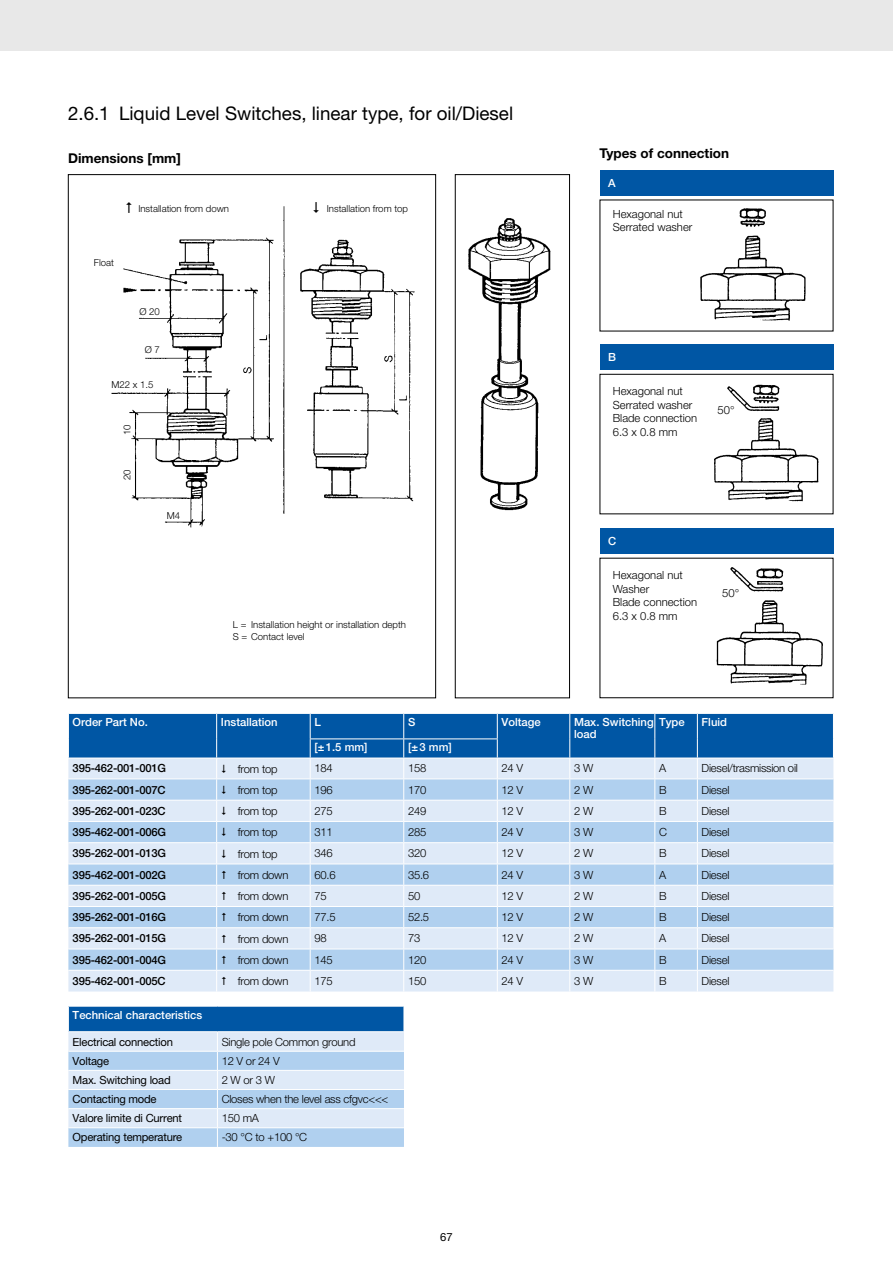
<style>
.page{position:relative;width:893px;height:1263px;background:#fff}
.page>*{position:absolute;margin:0;border:0;box-sizing:border-box;transform-origin:0 0}
.t1{font:18.75px "Helvetica Neue LT Std";color:#000}
.t2{font:700 13.5px "Helvetica Neue LT Std";color:#000}
.t3{font:300 11.25px "Helvetica Neue LT Std";letter-spacing:-.02em;color:#000}
.t4{font:500 11.25px "Helvetica Neue LT Std";letter-spacing:-.02em;color:#000}
.t5{font:300 11.25px/13.5px "Helvetica Neue LT Std";color:#000}
.t6{font:11.25px "Helvetica Neue LT Std";letter-spacing:-.02em;color:#000}
.t7{font:500 11.25px/12px "Helvetica Neue LT Std";color:#fff}
.t8{font:300 9.6px/12.1px "Helvetica Neue LT Std";color:#000}
</style>
<div class="page">
<img style="left:700px;top:208px;width:106px;height:113px">
<img style="left:714px;top:384px;width:105px;height:118px">
<div style="left:600px;top:374px;width:233px;height:140px;border:1px solid #000"></div>
<img style="left:111px;top:206px;width:304px;height:322px">
<div style="left:600px;top:170px;width:233px;height:25px;background:#0056a4"></div>
<div style="left:600px;top:528px;width:233px;height:25px;background:#0056a4"></div>
<div style="left:600px;top:344px;width:233px;height:26px;background:#0056a4"></div>
<img style="left:468px;top:218px;width:83px;height:293px">
<div style="left:455px;top:174px;width:115px;height:524px;border:1px solid #000"></div>
<img style="left:716px;top:567px;width:107px;height:118px">
<svg style="left:68px;top:1006px;width:336px;height:141px;background:#a7c7e6"></svg>
<hr style="left:68px;top:1031px;width:149px;height:1px;background:#fff">
<hr style="left:217px;top:1031px;width:187px;height:1px;background:#fff">
<div style="left:0;top:0;width:893px;height:51px;background:#e8e8e8"></div>
<svg style="left:126px;top:206px;width:6px;height:7px"></svg>
<svg style="left:314px;top:206px;width:5px;height:7px"></svg>
<svg style="left:68px;top:713px;width:766px;height:278px;background:#adcae8"></svg>
<h1 class="t1" style="left:68px;top:102px;width:447px">2.6.1 Liquid Level Switches, linear type, for oil/Diesel</h1>
<p class="t2" style="left:68px;top:150px;width:114px">Dimensions [mm]</p>
<p class="t8" style="left:94px;top:256px;width:22px">Float</p>
<p class="t8" style="left:138px;top:202px;width:92px">Installation from down</p>
<p class="t8" style="left:327px;top:202px;width:83px">Installation from top</p>
<p class="t8" style="left:139px;top:305px;width:22px">Ø 20</p>
<p class="t8" style="left:145px;top:343px;width:17px">Ø 7</p>
<p class="t8" style="left:111px;top:378px;width:44px">M22 x 1.5</p>
<p class="t8" style="left:121px;top:435px;width:12px;rotate:-90deg">10</p>
<p class="t8" style="left:121px;top:480px;width:12px;rotate:-90deg">20</p>
<p class="t8" style="left:167px;top:509px;width:15px">M4</p>
<p class="t8" style="left:233px;top:618px;width:175px">L = Installation height or installation depth<br>S = Contact level</p>
<p class="t2" style="left:600px;top:145px;width:131px">Types of connection</p>
<p class="t7" style="left:608px;top:176px;width:9px">A</p>
<p class="t5" style="left:613px;top:207px;width:81px">Hexagonal nut<br>Serrated washer</p>
<p class="t7" style="left:608px;top:351px;width:9px">B</p>
<p class="t5" style="left:613px;top:384px;width:86px">Hexagonal nut<br>Serrated washer<br>Blade connection<br>6.3 x 0.8 mm</p>
<p class="t3" style="left:718px;top:404px;width:19px">50°</p>
<p class="t7" style="left:608px;top:535px;width:10px">C</p>
<p class="t5" style="left:613px;top:568px;width:86px">Hexagonal nut<br>Washer<br>Blade connection<br>6.3 x 0.8 mm</p>
<p class="t3" style="left:722px;top:586px;width:19px">50°</p>
<p class="t7" style="left:73px;top:715px;width:77px">Order Part No.</p>
<p class="t7" style="left:221px;top:715px;width:58px">Installation</p>
<p class="t7" style="left:314px;top:715px;width:8px">L</p>
<p class="t7" style="left:408px;top:715px;width:9px">S</p>
<p class="t7" style="left:502px;top:715px;width:41px">Voltage</p>
<p class="t7" style="left:574px;top:715px;width:81px">Max. Switching load</p>
<p class="t7" style="left:659px;top:715px;width:27px">Type</p>
<p class="t7" style="left:702px;top:715px;width:27px">Fluid</p>
<p class="t7" style="left:314px;top:741px;width:55px">[±1.5 mm]</p>
<p class="t7" style="left:408px;top:741px;width:45px">[±3 mm]</p>
<p class="t4" style="left:73px;top:761px;width:95px">395-462-001-001G</p>
<p class="t3" style="left:238px;top:762px;width:41px">from top</p>
<p class="t3" style="left:314px;top:761px;width:20px">184</p>
<p class="t3" style="left:408px;top:761px;width:20px">158</p>
<p class="t3" style="left:502px;top:761px;width:23px">24 V</p>
<p class="t3" style="left:574px;top:761px;width:21px">3 W</p>
<p class="t3" style="left:659px;top:761px;width:9px">A</p>
<p class="t3" style="left:702px;top:761px;width:98px">Diesel/trasmission oil</p>
<p class="t4" style="left:73px;top:783px;width:94px">395-262-001-007C</p>
<p class="t3" style="left:238px;top:783px;width:41px">from top</p>
<p class="t3" style="left:314px;top:783px;width:20px">196</p>
<p class="t3" style="left:408px;top:783px;width:20px">170</p>
<p class="t3" style="left:502px;top:783px;width:23px">12 V</p>
<p class="t3" style="left:574px;top:783px;width:21px">2 W</p>
<p class="t3" style="left:659px;top:783px;width:9px">B</p>
<p class="t3" style="left:702px;top:783px;width:29px">Diesel</p>
<p class="t4" style="left:73px;top:804px;width:94px">395-262-001-023C</p>
<p class="t3" style="left:238px;top:804px;width:41px">from top</p>
<p class="t3" style="left:314px;top:804px;width:20px">275</p>
<p class="t3" style="left:408px;top:804px;width:20px">249</p>
<p class="t3" style="left:502px;top:804px;width:23px">12 V</p>
<p class="t3" style="left:574px;top:804px;width:21px">2 W</p>
<p class="t3" style="left:659px;top:804px;width:9px">B</p>
<p class="t3" style="left:702px;top:804px;width:29px">Diesel</p>
<p class="t4" style="left:73px;top:825px;width:95px">395-462-001-006G</p>
<p class="t3" style="left:238px;top:825px;width:41px">from top</p>
<p class="t3" style="left:314px;top:825px;width:20px">311</p>
<p class="t3" style="left:408px;top:825px;width:20px">285</p>
<p class="t3" style="left:502px;top:825px;width:23px">24 V</p>
<p class="t3" style="left:574px;top:825px;width:21px">3 W</p>
<p class="t3" style="left:659px;top:825px;width:9px">C</p>
<p class="t3" style="left:702px;top:825px;width:29px">Diesel</p>
<p class="t4" style="left:73px;top:847px;width:95px">395-262-001-013G</p>
<p class="t3" style="left:238px;top:847px;width:41px">from top</p>
<p class="t3" style="left:314px;top:846px;width:20px">346</p>
<p class="t3" style="left:408px;top:846px;width:20px">320</p>
<p class="t3" style="left:502px;top:846px;width:23px">12 V</p>
<p class="t3" style="left:574px;top:846px;width:21px">2 W</p>
<p class="t3" style="left:659px;top:846px;width:9px">B</p>
<p class="t3" style="left:702px;top:846px;width:29px">Diesel</p>
<p class="t4" style="left:73px;top:868px;width:95px">395-462-001-002G</p>
<p class="t3" style="left:238px;top:868px;width:52px">from down</p>
<p class="t3" style="left:314px;top:868px;width:23px">60.6</p>
<p class="t3" style="left:408px;top:868px;width:23px">35.6</p>
<p class="t3" style="left:502px;top:868px;width:23px">24 V</p>
<p class="t3" style="left:574px;top:868px;width:21px">3 W</p>
<p class="t3" style="left:659px;top:868px;width:9px">A</p>
<p class="t3" style="left:702px;top:868px;width:29px">Diesel</p>
<p class="t4" style="left:73px;top:889px;width:95px">395-262-001-005G</p>
<p class="t3" style="left:238px;top:889px;width:52px">from down</p>
<p class="t3" style="left:314px;top:889px;width:14px">75</p>
<p class="t3" style="left:408px;top:889px;width:14px">50</p>
<p class="t3" style="left:502px;top:889px;width:23px">12 V</p>
<p class="t3" style="left:574px;top:889px;width:21px">2 W</p>
<p class="t3" style="left:659px;top:889px;width:9px">B</p>
<p class="t3" style="left:702px;top:889px;width:29px">Diesel</p>
<p class="t4" style="left:73px;top:910px;width:95px">395-262-001-016G</p>
<p class="t3" style="left:238px;top:910px;width:52px">from down</p>
<p class="t3" style="left:314px;top:910px;width:23px">77.5</p>
<p class="t3" style="left:408px;top:910px;width:23px">52.5</p>
<p class="t3" style="left:502px;top:910px;width:23px">12 V</p>
<p class="t3" style="left:574px;top:910px;width:21px">2 W</p>
<p class="t3" style="left:659px;top:910px;width:9px">B</p>
<p class="t3" style="left:702px;top:910px;width:29px">Diesel</p>
<p class="t4" style="left:73px;top:932px;width:95px">395-262-001-015G</p>
<p class="t3" style="left:238px;top:932px;width:52px">from down</p>
<p class="t3" style="left:314px;top:931px;width:14px">98</p>
<p class="t3" style="left:408px;top:931px;width:14px">73</p>
<p class="t3" style="left:502px;top:931px;width:23px">12 V</p>
<p class="t3" style="left:574px;top:931px;width:21px">2 W</p>
<p class="t3" style="left:659px;top:931px;width:9px">A</p>
<p class="t3" style="left:702px;top:931px;width:29px">Diesel</p>
<p class="t4" style="left:73px;top:953px;width:95px">395-462-001-004G</p>
<p class="t3" style="left:238px;top:953px;width:52px">from down</p>
<p class="t3" style="left:314px;top:953px;width:20px">145</p>
<p class="t3" style="left:408px;top:953px;width:20px">120</p>
<p class="t3" style="left:502px;top:953px;width:23px">24 V</p>
<p class="t3" style="left:574px;top:953px;width:21px">3 W</p>
<p class="t3" style="left:659px;top:953px;width:9px">B</p>
<p class="t3" style="left:702px;top:953px;width:29px">Diesel</p>
<p class="t4" style="left:73px;top:974px;width:94px">395-462-001-005C</p>
<p class="t3" style="left:238px;top:974px;width:52px">from down</p>
<p class="t3" style="left:314px;top:974px;width:20px">175</p>
<p class="t3" style="left:408px;top:974px;width:20px">150</p>
<p class="t3" style="left:502px;top:974px;width:23px">24 V</p>
<p class="t3" style="left:574px;top:974px;width:21px">3 W</p>
<p class="t3" style="left:659px;top:974px;width:9px">B</p>
<p class="t3" style="left:702px;top:974px;width:29px">Diesel</p>
<p class="t7" style="left:73px;top:1008px;width:131px">Technical characteristics</p>
<p class="t6" style="left:73px;top:1035px;width:102px">Electrical connection</p>
<p class="t3" style="left:222px;top:1035px;width:135px">Single pole Common ground</p>
<p class="t6" style="left:73px;top:1054px;width:38px">Voltage</p>
<p class="t3" style="left:222px;top:1054px;width:60px">12 V or 24 V</p>
<p class="t6" style="left:73px;top:1073px;width:100px">Max. Switching load</p>
<p class="t3" style="left:222px;top:1073px;width:55px">2 W or 3 W</p>
<p class="t6" style="left:73px;top:1092px;width:85px">Contacting mode</p>
<p class="t3" style="left:222px;top:1092px;width:168px">Closes when the level ass cfgvc&lt;&lt;&lt;</p>
<p class="t6" style="left:73px;top:1111px;width:111px">Valore limite di Current</p>
<p class="t3" style="left:222px;top:1111px;width:39px">150 mA</p>
<p class="t6" style="left:73px;top:1131px;width:111px">Operating temperature</p>
<p class="t3" style="left:222px;top:1130px;width:87px">-30 °C to +100 °C</p>
<p class="t6" style="left:440px;top:1230px;width:14px">67</p>
</div>
